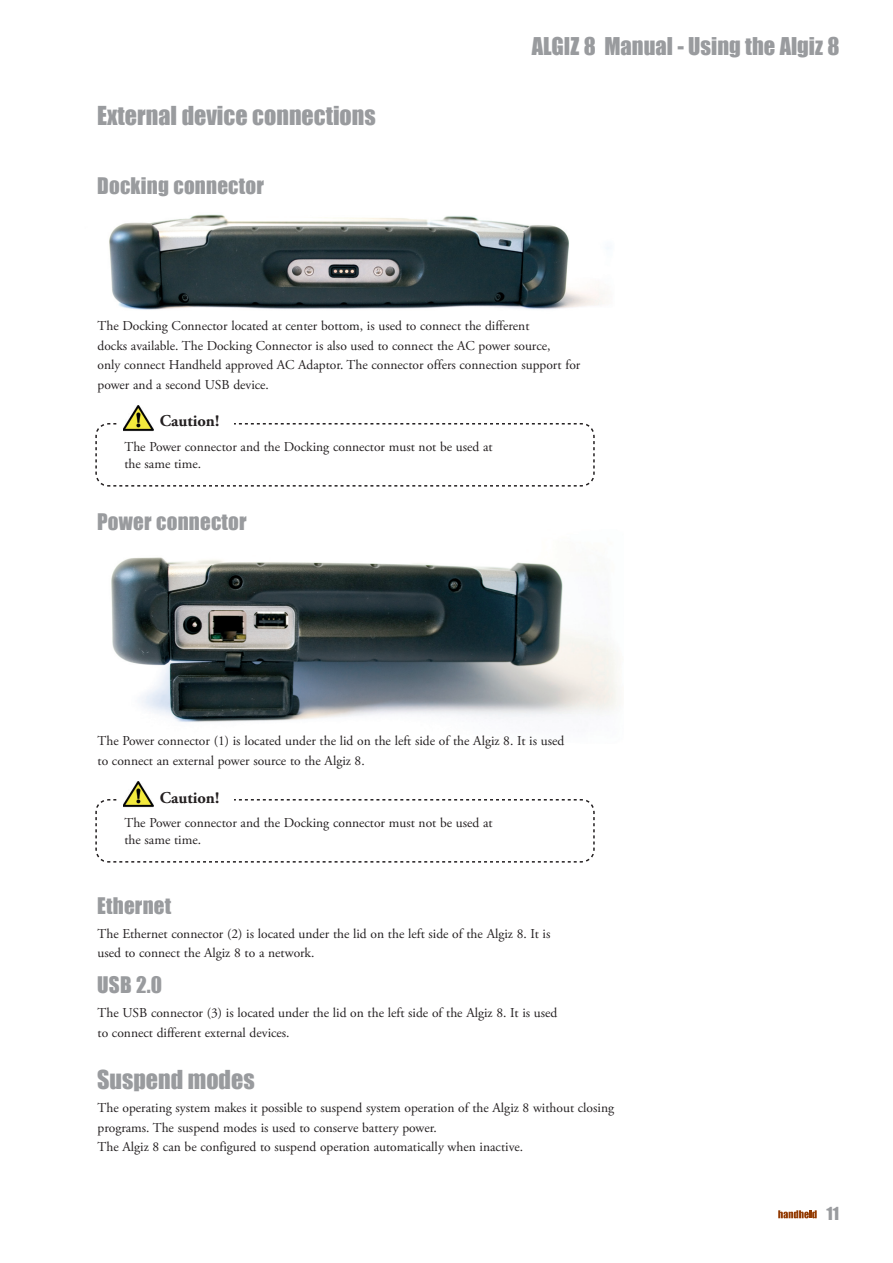
<style>
.page{position:relative;width:893px;height:1263px;background:#fff}
.page>*{position:absolute;margin:0;border:0;box-sizing:border-box;transform-origin:0 0}
.t1{font:24px "Impact";color:#999b9e}
.t2{font:22.5px "Impact";color:#999b9e}
.t3{font:21px "Impact";letter-spacing:.01em;color:#999b9e}
.t4{font:700 16.5px "Adobe Garamond Pro";color:#231f20}
.t5{font:16.5px "Impact";color:#999b9e}
.t6{font:13.5px/19.5px "Adobe Garamond Pro";color:#231f20}
</style>
<div class="page">
<svg style="left:778px;top:1210px;width:39px;height:8px"></svg>
<img style="left:111px;top:557px;width:507px;height:165px">
<img style="left:109px;top:214px;width:500px;height:96px">
<svg style="left:95px;top:423px;width:500px;height:64px"></svg>
<svg style="left:95px;top:799px;width:500px;height:64px"></svg>
<div style="left:118px;top:410px;width:116px;height:29px;background:#fff"></div>
<div style="left:118px;top:795px;width:116px;height:29px;background:#fff"></div>
<img style="left:123px;top:405px;width:31px;height:26px">
<img style="left:123px;top:781px;width:31px;height:26px">
<h1 class="t1" style="left:97px;top:101px;width:280px">External device connections</h1>
<h3 class="t3" style="left:97px;top:173px;width:168px">Docking connector</h3>
<h2 class="t2" style="left:532px;top:32px;width:309px">ALGIZ 8 Manual - Using the Algiz 8</h2>
<p class="t6" style="left:98px;top:318px;width:484px">The Docking Connector located at center bottom, is used to connect the different<br>docks available. The Docking Connector is also used to connect the AC power source,<br>only connect Handheld approved AC Adaptor. The connector offers connection support for power and a second USB device.</p>
<p class="t4" style="left:160px;top:414px;width:61px">Caution!</p>
<p class="t6" style="left:124px;top:440px;width:370px;line-height:16.5px">The Power connector and the Docking connector must not be used at the same time.</p>
<h3 class="t3" style="left:97px;top:509px;width:151px">Power connector</h3>
<p class="t6" style="left:98px;top:732px;width:468px">The Power connector (1) is located under the lid on the left side of the Algiz 8. It is used to connect an external power source to the Algiz 8.</p>
<p class="t4" style="left:160px;top:791px;width:61px">Caution!</p>
<p class="t6" style="left:124px;top:816px;width:370px;line-height:16.5px">The Power connector and the Docking connector must not be used at the same time.</p>
<h3 class="t3" style="left:97px;top:892px;width:75px">Ethernet</h3>
<p class="t6" style="left:98px;top:925px;width:454px">The Ethernet connector (2) is located under the lid on the left side of the Algiz 8. It is used to connect the Algiz 8 to a network.</p>
<h3 class="t3" style="left:97px;top:972px;width:66px">USB 2.0</h3>
<p class="t6" style="left:98px;top:1005px;width:461px">The USB connector (3) is located under the lid on the left side of the Algiz 8. It is used to connect different external devices.</p>
<h1 class="t1" style="left:97px;top:1065px;width:159px">Suspend modes</h1>
<p class="t6" style="left:98px;top:1099px;width:518px">The operating system makes it possible to suspend system operation of the Algiz 8 without closing programs. The suspend modes is used to conserve battery power.<br>The Algiz 8 can be configured to suspend operation automatically when inactive.</p>
<p class="t5" style="left:826px;top:1204px;width:14px">11</p>
</div>
